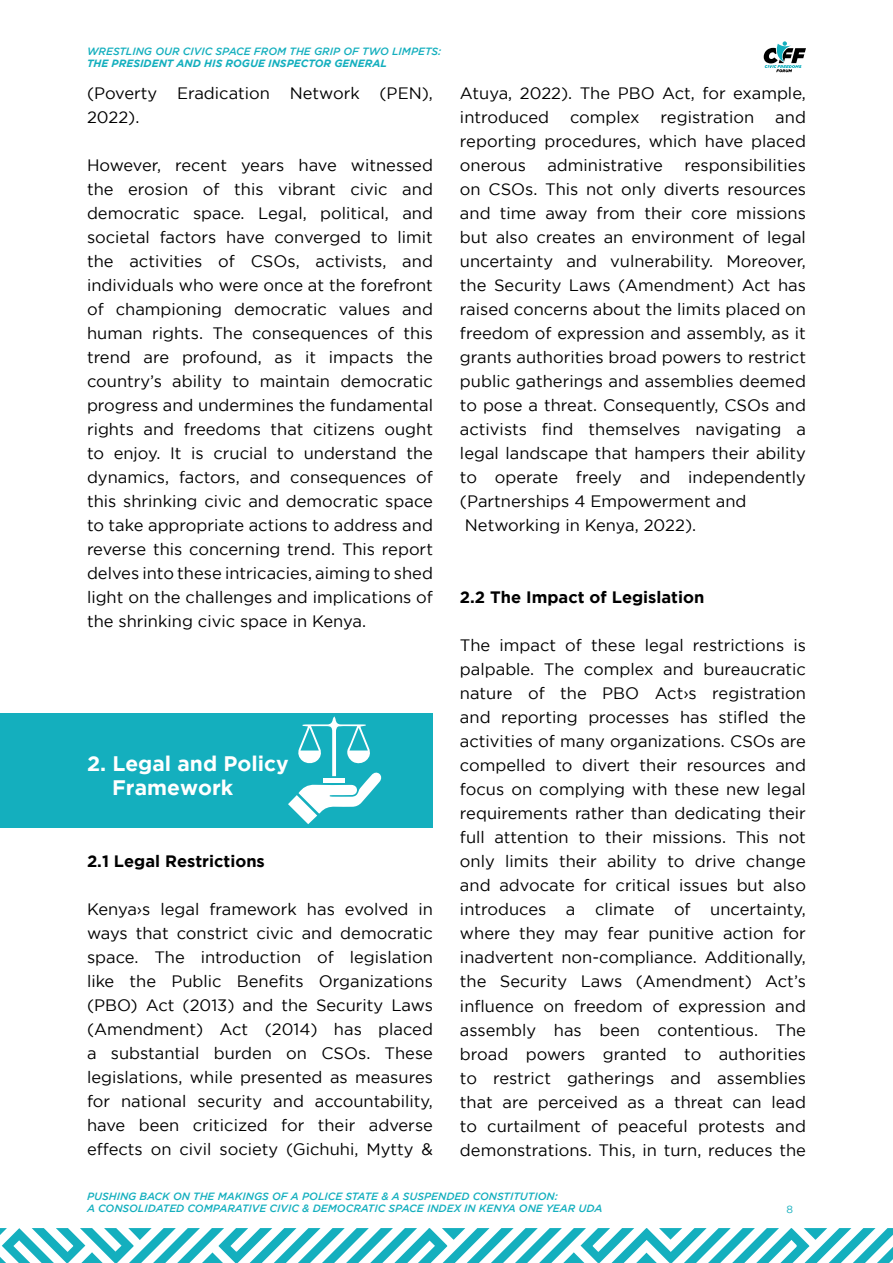
<style>
.page{position:relative;width:893px;height:1263px;background:#fff}
.page>*{position:absolute;margin:0;border:0;box-sizing:border-box;transform-origin:0 0}
.t1{font:700 21px/24px "Gotham";color:#fff}
.t2{font:16.5px/24px "Gotham";color:#000;text-align:justify}
.t3{font:700 16.5px "Gotham";color:#000}
.t4{font:italic 500 10.5px/12px "Gotham";color:#14afbe}
.t5{font:italic 700 10.5px "Gotham";color:#14afbe}
.t6{font:10.5px "Gotham";color:#14afbe}
</style>
<div class="page">
<svg style="left:764px;top:41px;width:42px;height:31px"></svg>
<svg style="left:0;top:1228px;width:893px;height:35px"></svg>
<div style="left:0;top:713px;width:433px;height:114px;background:#14afbe"></div>
<svg style="left:298px;top:716px;width:84px;height:98px"></svg>
<svg style="left:288px;top:795px;width:29px;height:29px"></svg>
<div style="left:324px;top:778px;width:21px;height:5px;background:#fff"></div>
<p class="t4" style="left:87px;top:45px;width:356px">WRESTLING OUR CIVIC SPACE FROM THE GRIP OF TWO LIMPETS:</p>
<p class="t5" style="left:87px;top:57px;width:302px">THE PRESIDENT AND HIS ROGUE INSPECTOR GENERAL</p>
<p class="t2" style="left:87px;top:81px;width:347px">(Poverty Eradication Network (PEN),<br>2022).</p>
<p class="t2" style="left:87px;top:153px;width:347px">However, recent years have witnessed the erosion of this vibrant civic and democratic space. Legal, political, and societal factors have converged to limit the activities of CSOs, activists, and individuals who were once at the forefront of championing democratic values and human rights. The consequences of this trend are profound, as it impacts the country’s ability to maintain democratic progress and undermines the fundamental rights and freedoms that citizens ought to enjoy. It is crucial to understand the dynamics, factors, and consequences of this shrinking civic and democratic space to take appropriate actions to address and reverse this concerning trend. This report delves into these intricacies, aiming to shed light on the challenges and implications of the shrinking civic space in Kenya.</p>
<p class="t1" style="left:112px;top:751px;width:178px;text-indent:-25px">2. Legal and Policy<br>Framework</p>
<p class="t3" style="left:87px;top:852px;width:179px">2.1 Legal Restrictions</p>
<p class="t2" style="left:87px;top:897px;width:347px">Kenya›s legal framework has evolved in ways that constrict civic and democratic space. The introduction of legislation like the Public Benefits Organizations (PBO) Act (2013) and the Security Laws (Amendment) Act (2014) has placed a substantial burden on CSOs. These legislations, while presented as measures for national security and accountability, have been criticized for their adverse effects on civil society (Gichuhi, Mytty &amp;</p>
<p class="t2" style="left:460px;top:81px;width:347px">Atuya, 2022). The PBO Act, for example, introduced</p>
<p class="t2" style="left:460px;top:105px;width:347px;text-indent:315px">and reporting procedures, which have placed onerous</p>
<p class="t2" style="left:570px;top:105px;width:71px">complex</p>
<p class="t2" style="left:661px;top:105px;width:95px">registration</p>
<p class="t2" style="left:460px;top:153px;width:347px;text-align:left;text-indent:224px">responsibilities on CSOs. This not only diverts resources and time away from their core missions but also creates an environment of legal uncertainty and vulnerability. Moreover, the Security Laws (Amendment) Act has raised concerns about the limits placed on freedom of expression and assembly, as it grants authorities broad powers to restrict public gatherings and assemblies deemed to pose a threat. Consequently, CSOs and activists find themselves navigating a legal landscape that hampers their ability to operate freely and independently (Partnerships 4 Empowerment and Networking in Kenya, 2022).</p>
<p class="t2" style="left:547px;top:153px;width:117px">administrative</p>
<p class="t3" style="left:460px;top:588px;width:246px">2.2 The Impact of Legislation</p>
<p class="t2" style="left:460px;top:633px;width:347px">The impact of these legal restrictions is palpable. The complex and bureaucratic nature of the PBO Act›s registration and reporting processes has stifled the activities of many organizations. CSOs are compelled to divert their resources and focus on complying with these new legal requirements rather than dedicating their full attention to their missions. This not only limits their ability to drive change and advocate for critical issues but also introduces a climate of uncertainty, where they may fear punitive action for inadvertent non-compliance. Additionally, the Security Laws (Amendment) Act’s influence on freedom of expression and assembly has been contentious. The broad powers granted to authorities to restrict gatherings and assemblies that are perceived as a threat can lead to curtailment of peaceful protests and demonstrations. This, in turn, reduces the</p>
<p class="t4" style="left:87px;top:1190px;width:517px">PUSHING BACK ON THE MAKINGS OF A POLICE STATE &amp; A SUSPENDED CONSTITUTION:<br>A CONSOLIDATED COMPARATIVE CIVIC &amp; DEMOCRATIC SPACE INDEX IN KENYA ONE YEAR UDA</p>
<p class="t6" style="left:786px;top:1204px;width:8px">8</p>
</div>
